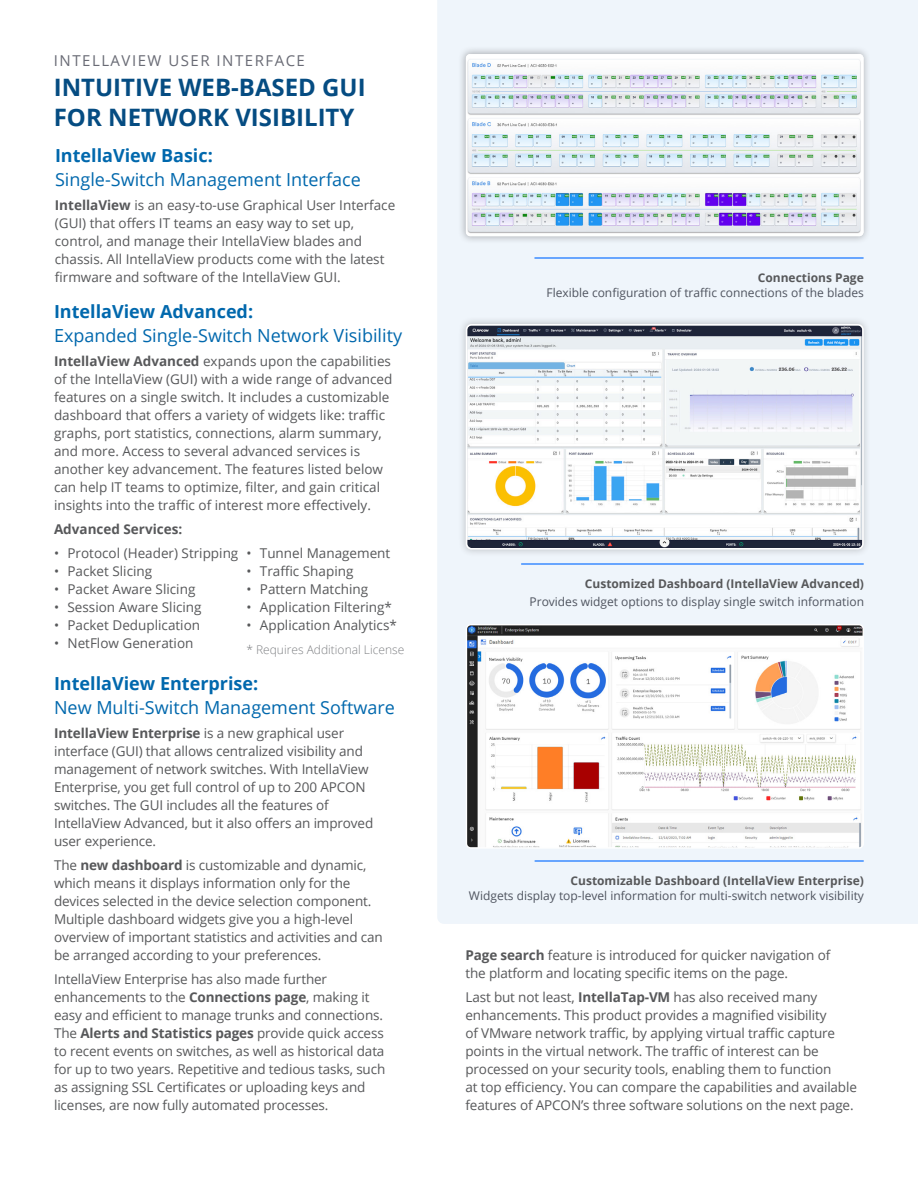
<style>
.page{position:relative;width:918px;height:1188px;background:#fff}
.page>*{position:absolute;margin:0;border:0;box-sizing:border-box;transform-origin:0 0}
.t1{font:700 24px/30px "Open Sans";color:#054c82}
.Text{font:18px/24px "Open Sans";color:#0068ad}
.t2{font:15px "Open Sans";letter-spacing:.1em;color:#696b75}
.Text-2{font:13.5px/18px "Open Sans";letter-spacing:-.01em;color:#57585a}
.Text-3{font:700 13.5px "Open Sans";color:#57585a}
.t3{font:12px/15px "Open Sans";color:#4f545f;text-align:right}
.t4{font:300 12px "Open Sans";color:#808285}
.s1{font-weight:700}
.s2{font-weight:700;color:#57585a}
</style>
<div class="page">
<div style="left:437px;top:0;width:481px;height:924px;background:#eff5fb"></div>
<img style="left:466px;top:625px;width:396px;height:223px">
<div style="left:466px;top:624px;width:398px;height:225px;border:1px solid #fff;border-radius:4px"></div>
<div style="left:458px;top:316px;width:414px;height:241px;background:#231f20;opacity:.25"></div>
<img style="left:469px;top:327px;width:392px;height:220px">
<div style="left:466px;top:324px;width:398px;height:226px;border:2px solid #fff;border-radius:5px"></div>
<div style="left:458px;top:46px;width:413px;height:198px;background:#231f20;opacity:.35"></div>
<img style="left:466px;top:54px;width:398px;height:182px">
<div style="left:466px;top:54px;width:398px;height:182px;border:1px solid #fff;border-radius:4px"></div>
<hr style="left:522px;top:563px;width:341px;height:2px;background:#3b8cff">
<hr style="left:535px;top:257px;width:328px;height:2px;background:#3b8cff">
<hr style="left:535px;top:860px;width:328px;height:2px;background:#3b8cff">
<p class="t2" style="left:54px;top:50px;width:253px">INTELLAVIEW USER INTERFACE</p>
<p class="t1" style="left:54px;top:72px;width:313px">INTUITIVE WEB-BASED GUI<br>FOR NETWORK VISIBILITY</p>
<p class="Text" style="left:55px;top:143px;width:307px"><span class="s1">IntellaView Basic:<br></span>Single-Switch Management Interface</p>
<p class="Text-2" style="left:55px;top:196px;width:342px"><span class="s1">IntellaView</span> is an easy-to-use Graphical User Interface (GUI) that offers IT teams an easy way to set up, control, and manage their IntellaView blades and chassis. All IntellaView products come with the latest firmware and software of the IntellaView GUI.</p>
<p class="Text" style="left:54px;top:299px;width:350px"><span class="s1">IntellaView Advanced:<br></span>Expanded Single-Switch Network Visibility</p>
<p class="Text-2" style="left:54px;top:352px;width:340px"><span class="s1">IntellaView Advanced</span> expands upon the capabilities of the IntellaView (GUI) with a wide range of advanced features on a single switch. It includes a customizable dashboard that offers a variety of widgets like: traffic graphs, port statistics, connections, alarm summary, and more. Access to several advanced services is another key advancement. The features listed below can help IT teams to optimize, filter, and gain critical insights into the traffic of interest more effectively.</p>
<p class="Text-3" style="left:54px;top:520px;width:130px">Advanced Services:</p>
<p class="Text-2" style="left:54px;top:544px;width:186px">• Protocol (Header) Stripping</p>
<p class="Text-2" style="left:54px;top:562px;width:100px">• Packet Slicing</p>
<p class="Text-2" style="left:54px;top:580px;width:143px">• Packet Aware Slicing</p>
<p class="Text-2" style="left:54px;top:598px;width:149px">• Session Aware Slicing</p>
<p class="Text-2" style="left:54px;top:616px;width:148px">• Packet Deduplication</p>
<p class="Text-2" style="left:54px;top:634px;width:141px">• NetFlow Generation</p>
<p class="Text-2" style="left:246px;top:544px;width:145px">• Tunnel Management</p>
<p class="Text-2" style="left:246px;top:562px;width:109px">• Traffic Shaping</p>
<p class="Text-2" style="left:246px;top:580px;width:123px">• Pattern Matching</p>
<p class="Text-2" style="left:246px;top:598px;width:147px">• Application Filtering*</p>
<p class="Text-2" style="left:246px;top:616px;width:152px">• Application Analytics*</p>
<p class="t4" style="left:246px;top:642px;width:159px">* Requires Additional License</p>
<p class="Text" style="left:54px;top:671px;width:342px"><span class="s1">IntellaView Enterprise:<br></span>New Multi-Switch Management Software</p>
<p class="Text-2" style="left:54px;top:724px;width:321px"><span class="s1">IntellaView Enterprise</span> is a new graphical user interface (GUI) that allows centralized visibility and management of network switches. With IntellaView Enterprise, you get full control of up to 200 APCON switches. The GUI includes all the features of IntellaView Advanced, but it also offers an improved user experience.</p>
<p class="Text-2" style="left:54px;top:856px;width:330px">The <span class="s1">new dashboard</span> is customizable and dynamic, which means it displays information only for the devices selected in the device selection component.<br>Multiple dashboard widgets give you a high-level overview of important statistics and activities and can be arranged according to your preferences.</p>
<p class="Text-2" style="left:54px;top:970px;width:333px">IntellaView Enterprise has also made further enhancements to the <span class="s1">Connections page</span>, making it easy and efficient to manage trunks and connections.<br>The <span class="s1">Alerts and Statistics pages</span> provide quick access to recent events on switches, as well as historical data for up to two years. Repetitive and tedious tasks, such as assigning SSL Certificates or uploading keys and licenses, are now fully automated processes.</p>
<p class="t3" style="left:547px;top:270px;width:319px"><span class="s2">Connections Page<br></span>Flexible configuration of traffic connections of the blades</p>
<p class="t3" style="left:530px;top:574px;width:336px;line-height:18px"><span class="s2">Customized Dashboard (IntellaView Advanced)<br></span>Provides widget options to display single switch information</p>
<p class="t3" style="left:469px;top:873px;width:397px"><span class="s2">Customizable Dashboard (IntellaView Enterprise)<br></span>Widgets display top-level information for multi-switch network visibility</p>
<p class="Text-2" style="left:465px;top:946px;width:366px"><span class="s1">Page search</span> feature is introduced for quicker navigation of the platform and locating specific items on the page.</p>
<p class="Text-2" style="left:465px;top:988px;width:393px">Last but not least, <span class="s1">IntellaTap-VM</span> has also received many enhancements. This product provides a magnified visibility<br>of VMware network traffic, by applying virtual traffic capture points in the virtual network. The traffic of interest can be processed on your security tools, enabling them to function<br>at top efficiency. You can compare the capabilities and available features of APCON’s three software solutions on the next page.</p>
</div>
